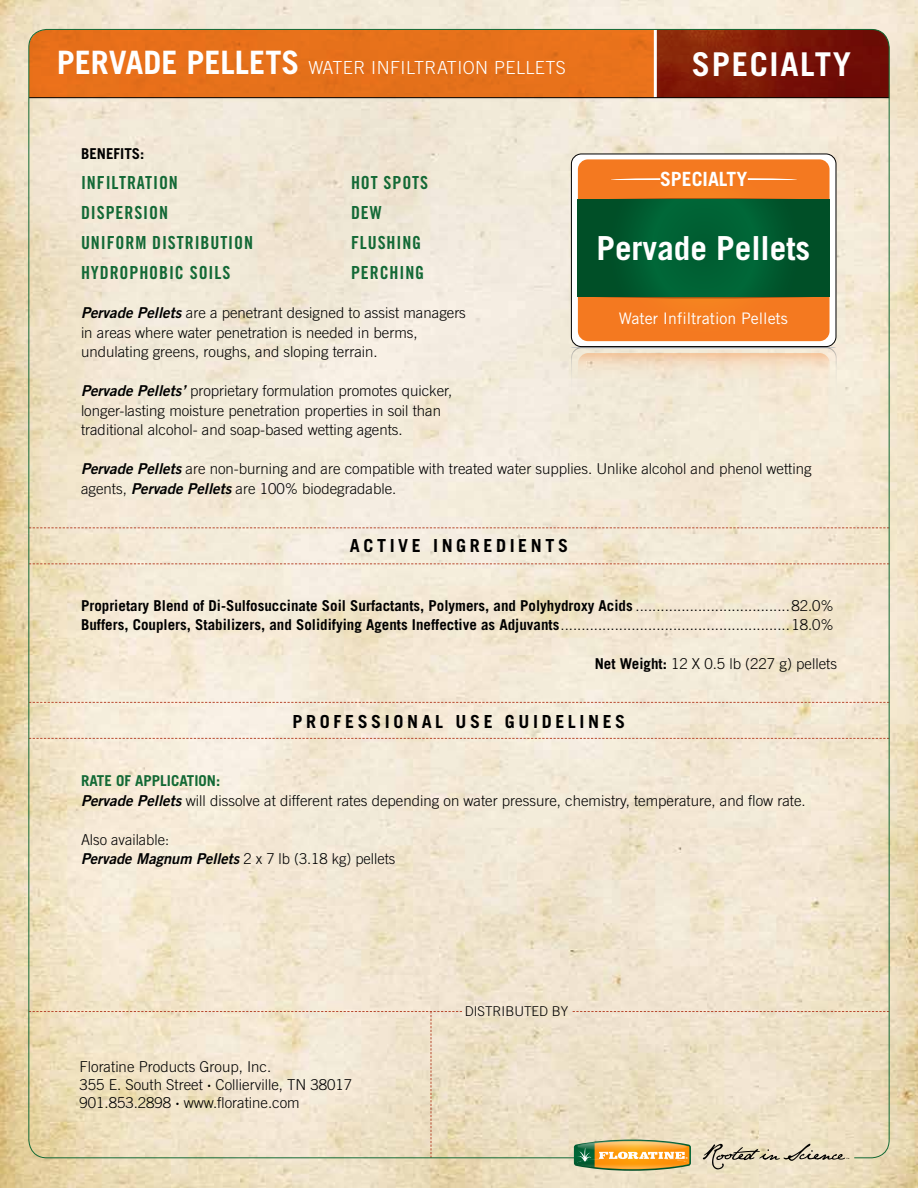
<style>
.page{position:relative;width:918px;height:1188px;background:#fff}
.page>*{position:absolute;margin:0;border:0;box-sizing:border-box;transform-origin:0 0}
.t1{font:700 33.15px "Trade Gothic";color:#fff}
.t2{font:700 32.85px "Trade Gothic LT Std";letter-spacing:.05em;color:#fff}
.t3{font:700 19.65px "Trade Gothic";color:#fff}
.t4{font:18px "Trade Gothic LT Std Bd Cn 20";letter-spacing:.05em;color:#136936}
.t5{font:700 18px "Trade Gothic LT Std";letter-spacing:.2em;color:#000}
.t6{font:300 18px "Trade Gothic LT Std";letter-spacing:.025em;color:#fff}
.t7{font:15.9px "Trade Gothic";color:#fff}
.t8{font:300 15px/19.5px "Trade Gothic LT Std";color:#000}
.t9{font:700 15px/19.5px "Trade Gothic LT Std";color:#000}
.t10{font:15px "Trade Gothic LT Std Bd 2 Obl";color:#000}
.t11{font:300 13.5px "Trade Gothic LT Std";color:#000}
.s1{font-weight:700;font-size:32.25px}
.s2{font-family:"Trade Gothic LT Std Bd 2 Obl";font-weight:400}
.s3{font-weight:300}
.s4{font-weight:700}
.s5{font-weight:700;color:#126935}
.s6{font-family:"Trade Gothic LT Std";font-weight:300}
.s7{font-family:"Meta Plus";font-weight:500}
</style>
<div class="page">
<img style="left:0;top:0;width:918px;height:1188px">
<svg style="left:573px;top:1011px;width:314px;height:1px"></svg>
<svg style="left:29px;top:1011px;width:433px;height:147px"></svg>
<svg style="left:703px;top:1144px;width:146px;height:25px"></svg>
<div style="left:29px;top:30px;width:625px;height:67px;background:#e7711b"></div>
<svg style="left:657px;top:29px;width:232px;height:68px"></svg>
<hr style="left:654px;top:29px;width:3px;height:69px;background:#fff">
<hr style="left:29px;top:97px;width:860px;height:1px;background:#000">
<svg style="left:570px;top:346px;width:267px;height:132px"></svg>
<div style="left:571px;top:154px;width:265px;height:193px;background:#fff;border-radius:10px"></div>
<div style="left:571px;top:154px;width:265px;height:193px;border:1px solid #000;border-radius:10px"></div>
<div style="left:578px;top:159px;width:252px;height:182px;background:#f47920"></div>
<svg style="left:748px;top:178px;width:49px;height:2px"></svg>
<svg style="left:611px;top:178px;width:49px;height:2px"></svg>
<svg style="left:578px;top:198px;width:252px;height:101px"></svg>
<div style="left:578px;top:200px;width:252px;height:96px;background:linear-gradient(to right,#005a2f,#005a2f)"></div>
<svg style="left:31px;top:527px;width:856px;height:1px"></svg>
<svg style="left:31px;top:563px;width:856px;height:1px"></svg>
<svg style="left:31px;top:702px;width:856px;height:1px"></svg>
<svg style="left:31px;top:738px;width:856px;height:1px"></svg>
<img style="left:566px;top:1128px;width:133px;height:17px">
<img style="left:565px;top:1145px;width:134px;height:35px">
<svg style="left:574px;top:1140px;width:117px;height:31px"></svg>
<p class="t6" style="left:57px;top:57px;width:511px"><span class="s1">PERVADE PELLETS</span> WATER INFILTRATION PELLETS</p>
<h2 class="t2" style="left:692px;top:45px;width:161px">SPECIALTY</h2>
<p class="t9" style="left:81px;top:144px;width:65px">BENEFITS:</p>
<p class="t4" style="left:81px;top:172px;width:98px">INFILTRATION</p>
<p class="t4" style="left:351px;top:172px;width:78px">HOT SPOTS</p>
<p class="t4" style="left:81px;top:202px;width:127px">DISPERSION D</p>
<p class="t4" style="left:361px;top:202px;width:22px">EW</p>
<p class="t4" style="left:81px;top:232px;width:195px">UNIFORM DISTRIBUTION FLUSH</p>
<p class="t4" style="left:396px;top:232px;width:26px">ING</p>
<p class="t4" style="left:81px;top:262px;width:159px">HYDROPHOBIC SOILSP</p>
<p class="t4" style="left:361px;top:262px;width:65px">ERCHING</p>
<p class="t8" style="left:81px;top:303px;width:386px"><span class="s2">Pervade Pellets</span> are a penetrant designed to assist managers in areas where water penetration is needed in berms, undulating greens, roughs, and sloping terrain.</p>
<p class="t8" style="left:81px;top:381px;width:373px"><span class="s2">Pervade Pellets’</span> proprietary formulation promotes quicker, longer-lasting moisture penetration properties in soil than traditional alcohol- and soap-based wetting agents.</p>
<p class="t8" style="left:81px;top:459px;width:732px"><span class="s2">Pervade Pellets</span> are non-burning and are compatible with treated water supplies. Unlike alcohol and phenol wetting agents, <span class="s2">Pervade Pellets</span> are 100% biodegradable.</p>
<h3 class="t3" style="left:660px;top:166px;width:89px">SPECIALTY</h3>
<h1 class="t1" style="left:597px;top:228px;width:215px">Pervade Pellets</h1>
<p class="t7" style="left:619px;top:309px;width:171px">Water Infiltration Pellets</p>
<p class="t5" style="left:350px;top:535px;width:13px">active</p>
<p class="t5" style="left:433px;top:535px;width:14px">ingredients</p>
<p class="t9" style="left:81px;top:596px;width:755px">Proprietary Blend of Di-Sulfosuccinate Soil Surfactants, Polymers, and Polyhydroxy Acids <span class="s3">.....................................82.0%<br></span>Buffers, Couplers, Stabilizers, and Solidifying Agents Ineffective as Adjuvants<span class="s3">.......................................................18.0%</span></p>
<p class="t8" style="left:595px;top:654px;width:244px"><span class="s4">Net Weight:</span> 12 X 0.5 lb (227 g) pellets</p>
<p class="t5" style="left:293px;top:710px;width:332px">PROFESSIONAL USE GUIDELINEs</p>
<p class="t8" style="left:81px;top:771px;width:726px"><span class="s5">RATE OF APPLICATION:<br></span><span class="s2">Pervade Pellets</span> will dissolve at different rates depending on water pressure, chemistry, temperature, and flow rate.</p>
<p class="t8" style="left:81px;top:830px;width:90px">Also available:</p>
<p class="t10" style="left:81px;top:850px;width:316px">Pervade Magnum Pellets <span class="s6">2 x 7 lb (3.18 kg) pellets</span></p>
<p class="t8" style="left:80px;top:1057px;width:274px;line-height:18px">Floratine Products Group, Inc.<br>355 E. South Street <span class="s7">·</span> Collierville, TN 38017<br>901.853.2898 <span class="s7">·</span> www.floratine.com</p>
<p class="t11" style="left:465px;top:1003px;width:105px">DISTRIBUTED BY</p>
</div>
